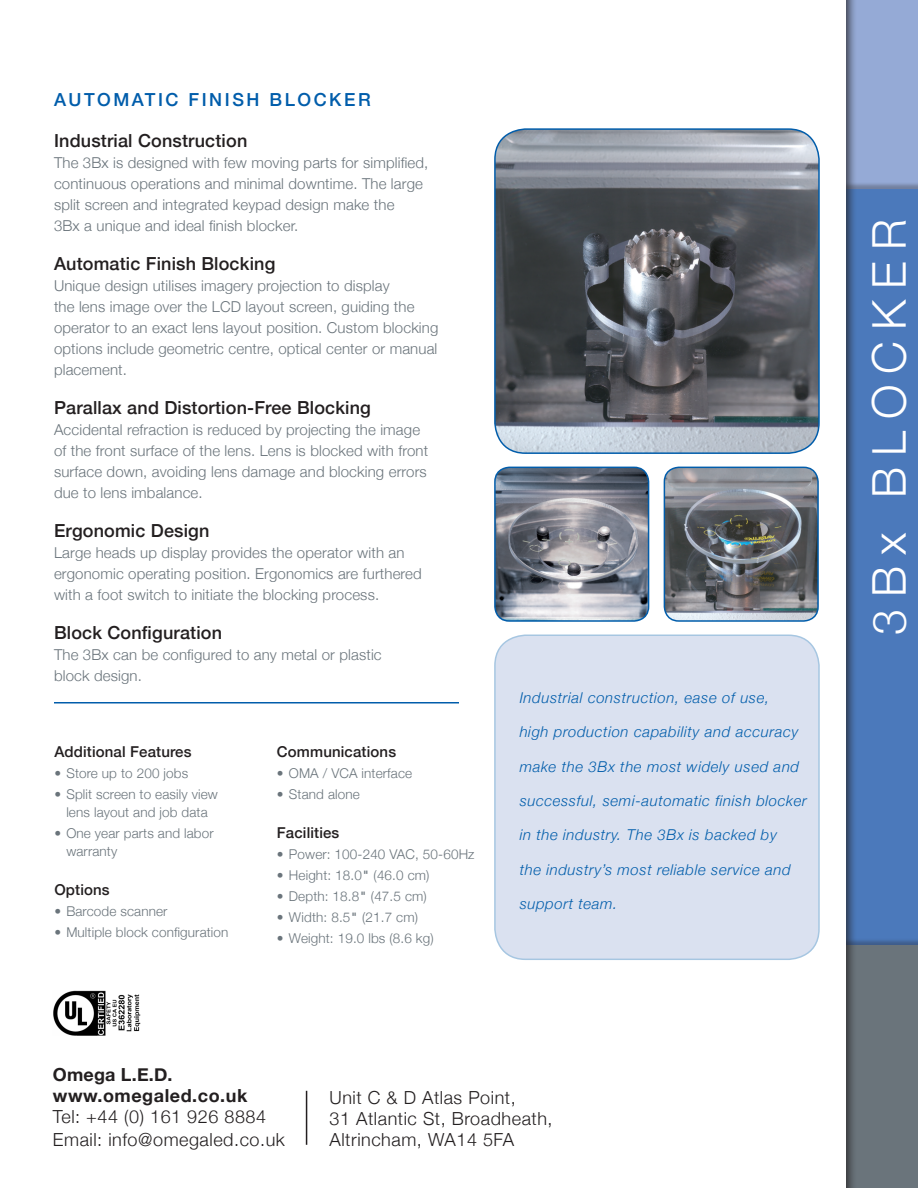
<style>
.page{position:relative;width:918px;height:1188px;background:#fff}
.page>*{position:absolute;margin:0;border:0;box-sizing:border-box;transform-origin:0 0}
.t1{font:300 46.5px "Helvetica Neue";letter-spacing:.24em;color:#fff}
.t2{font:500 18px "Helvetica Neue";letter-spacing:.01em;color:#231f20}
.t3{font:300 18px "Helvetica Neue";letter-spacing:.03em;color:#231f20}
.t4{font:700 18px "Helvetica Neue";letter-spacing:.03em;color:#231f20}
.t5{font:500 18px "Helvetica Neue";letter-spacing:.14em;color:#015dab}
.t6{font:300 15px/21px "Helvetica Neue";letter-spacing:.01em;color:#6a747b}
.t7{font:italic 300 15px "Helvetica Neue";letter-spacing:.04em;color:#015dab}
.t8{font:500 15px "Helvetica Neue";letter-spacing:.01em;color:#231f20}
.t9{font:300 13.5px/18px "Helvetica Neue";letter-spacing:.01em;color:#6a747b;text-align:center}
.s1{font-family:"Frutiger LT Std";font-weight:400}
</style>
<div class="page">
<div style="left:837px;top:0;width:81px;height:230px;background:#95aad6"></div>
<div style="left:837px;top:189px;width:81px;height:792px;background:#4b79bb"></div>
<div style="left:833px;top:938px;width:85px;height:250px;background:#231f20;opacity:.31"></div>
<div style="left:837px;top:945px;width:81px;height:243px;background:#6a747b"></div>
<div style="left:0;top:0;width:845px;height:1188px;background:#fff"></div>
<img style="left:495px;top:467px;width:154px;height:152px">
<div style="left:494px;top:467px;width:155px;height:155px;border:2px solid #015dab;border-radius:15px"></div>
<img style="left:495px;top:129px;width:324px;height:324px">
<div style="left:494px;top:128px;width:326px;height:326px;border:2px solid #015dab;border-radius:31px"></div>
<div style="left:495px;top:635px;width:324px;height:324px;background:#dae1f0;border-radius:31px"></div>
<div style="left:494px;top:634px;width:326px;height:326px;border:2px solid #015dab;border-radius:31px"></div>
<img style="left:664px;top:467px;width:154px;height:154px">
<div style="left:664px;top:467px;width:155px;height:155px;border:2px solid #015dab;border-radius:15px"></div>
<hr style="left:54px;top:702px;width:405px;height:2px;background:#015dab">
<img style="left:53px;top:990px;width:88px;height:46px">
<hr style="left:306px;top:1091px;width:1px;height:54px;background:#231f20">
<p class="t5" style="left:54px;top:85px;width:318px">AUTOMATIC FINISH BLOCKER</p>
<p class="t2" style="left:54px;top:126px;width:195px">Industrial Construction</p>
<p class="t6" style="left:54px;top:151px;width:376px">The 3Bx is designed with few moving parts for simplified, continuous operations and minimal downtime. The large split screen and integrated keypad design make the<br>3Bx a unique and ideal finish blocker.</p>
<p class="t2" style="left:54px;top:249px;width:223px">Automatic Finish Blocking</p>
<p class="t6" style="left:54px;top:274px;width:386px">Unique design utilises imagery projection to display<br>the lens image over the LCD layout screen, guiding the operator to an exact lens layout position. Custom blocking options include geometric centre, optical center or manual placement.</p>
<p class="t2" style="left:54px;top:393px;width:318px">Parallax and Distortion-Free Blocking</p>
<p class="t6" style="left:54px;top:418px;width:376px">Accidental refraction is reduced by projecting the image of the front surface of the lens. Lens is blocked with front surface down, avoiding lens damage and blocking errors due to lens imbalance.</p>
<p class="t2" style="left:54px;top:516px;width:157px">Ergonomic Design</p>
<p class="t6" style="left:54px;top:541px;width:369px">Large heads up display provides the operator with an ergonomic operating position. Ergonomics are furthered with a foot switch to initiate the blocking process.</p>
<p class="t2" style="left:54px;top:618px;width:170px">Block Configuration</p>
<p class="t6" style="left:54px;top:643px;width:329px">The 3Bx can be configured to any metal or plastic block design.</p>
<p class="t8" style="left:54px;top:740px;width:139px">Additional Features</p>
<p class="t9" style="left:54px;top:763px;width:135px">• Store up to 200 jobs</p>
<p class="t9" style="left:54px;top:784px;width:165px">• Split screen to easily view lens layout and job data</p>
<p class="t9" style="left:66px;top:823px;width:149px;text-align:left;text-indent:-12px">• One year parts and labor warranty</p>
<p class="t8" style="left:54px;top:878px;width:57px">Options</p>
<p class="t9" style="left:54px;top:901px;width:115px">• Barcode scanner</p>
<p class="t9" style="left:54px;top:922px;width:176px">• Multiple block configuration</p>
<p class="t8" style="left:277px;top:740px;width:121px">Communications</p>
<p class="t9" style="left:277px;top:763px;width:137px">• OMA / VCA interface</p>
<p class="t9" style="left:277px;top:784px;width:84px">• Stand alone</p>
<p class="t8" style="left:277px;top:821px;width:64px">Facilities</p>
<p class="t9" style="left:277px;top:844px;width:199px">• Power: 100-240 VAC, 50-60Hz</p>
<p class="t9" style="left:277px;top:865px;width:154px">• Height: 18.0<span class="s1">"</span> (46.0 cm)</p>
<p class="t9" style="left:277px;top:886px;width:151px">• Depth: 18.8<span class="s1">"</span> (47.5 cm)</p>
<p class="t9" style="left:277px;top:907px;width:143px">• Width: 8.5<span class="s1">"</span> (21.7 cm)</p>
<p class="t9" style="left:277px;top:928px;width:158px">• Weight: 19.0 lbs (8.6 kg)</p>
<p class="t7" style="left:520px;top:686px;width:251px">Industrial construction, ease of use,</p>
<p class="t7" style="left:520px;top:720px;width:280px">high production capability and accuracy</p>
<p class="t7" style="left:520px;top:754px;width:281px">make the 3Bx the most widely used and</p>
<p class="t7" style="left:520px;top:789px;width:289px">successful, semi-automatic finish blocker</p>
<p class="t7" style="left:520px;top:823px;width:259px">in the industry. The 3Bx is backed by</p>
<p class="t7" style="left:520px;top:858px;width:273px">the industry’s most reliable service and</p>
<p class="t7" style="left:520px;top:892px;width:99px">support team.</p>
<p class="t4" style="left:53px;top:1061px;width:121px">Omega L.E.D.</p>
<p class="t4" style="left:53px;top:1082px;width:196px">www.omegaled.co.uk</p>
<p class="t3" style="left:53px;top:1102px;width:215px">Tel: +44 (0) 161 926 8884</p>
<p class="t3" style="left:53px;top:1125px;width:233px">Email: info@omegaled.co.uk</p>
<p class="t3" style="left:330px;top:1083px;width:188px">Unit C &amp; D Atlas Point,</p>
<p class="t3" style="left:330px;top:1104px;width:225px">31 Atlantic St, Broadheath,</p>
<p class="t3" style="left:330px;top:1125px;width:186px">Altrincham, WA14 5FA</p>
<p class="t1" style="left:852px;top:634px;width:417px;rotate:-90deg">3Bx BLOCKER</p>
</div>
